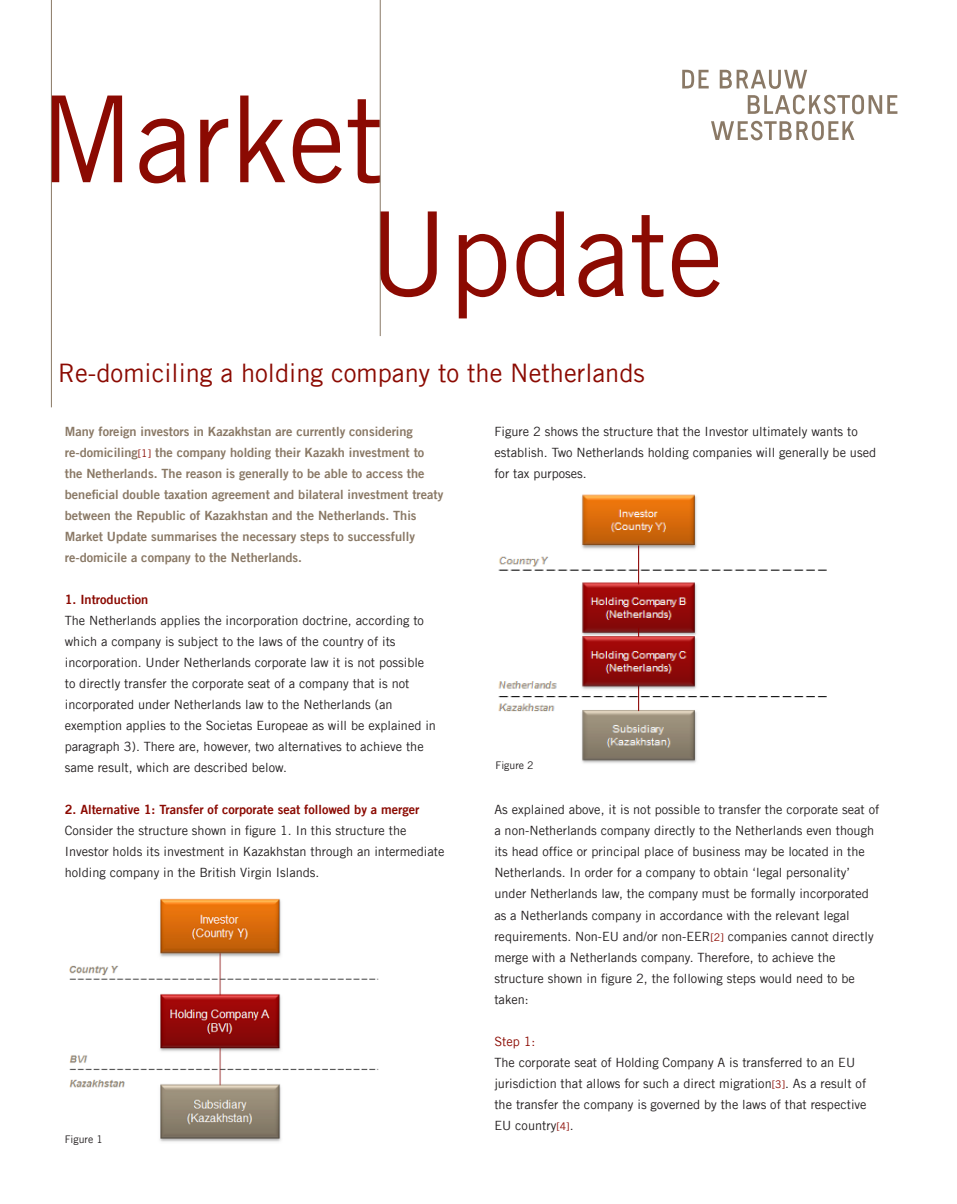
<style>
.page{position:relative;width:957px;height:1204px;background:#fff}
.page>*{position:absolute;margin:0;border:0;box-sizing:border-box;transform-origin:0 0}
.t1{font:120px "Trade Gothic LT";color:#8b0a02;scale:.96 1}
.t2{font:117px "Trade Gothic LT";color:#8b0a02;scale:.96 1}
.t3{font:25.5px "Trade Gothic LT";color:#8b0a02}
.t4{font:12.75px/21px "Trade Gothic LT";color:#231f20}
.t5{font:12.75px/21px "Trade Gothic LT Bold Two";color:#8a7966}
.t6{font:12.75px "Trade Gothic LT Bold Two";color:#8b0a02}
.t7{font:12.75px "Trade Gothic LT";color:#8b0a02}
.t8{font:10.5px "Trade Gothic LT";color:#231f20}
.s1{font-family:"Trade Gothic LT";font-size:10.5px;color:#8b0a02}
.s2{font-size:10.5px;color:#8b0a02}
</style>
<div class="page">
<svg style="left:682px;top:70px;width:26px;height:18px"></svg>
<svg style="left:720px;top:70px;width:87px;height:19px"></svg>
<svg style="left:747px;top:95px;width:150px;height:19px"></svg>
<svg style="left:711px;top:121px;width:143px;height:19px"></svg>
<hr style="left:51px;top:0;width:1px;height:407px;background:#8a7966">
<img style="left:69px;top:898px;width:310px;height:244px">
<img style="left:498px;top:494px;width:329px;height:269px">
<hr style="left:380px;top:0;width:1px;height:336px;background:#8a7966">
<p class="t1" style="left:39px;top:67px;width:361px">Market</p>
<p class="t2" style="left:368px;top:183px;width:372px">Update</p>
<p class="t3" style="left:58px;top:358px;width:588px">Re-domiciling a holding company to the Netherlands</p>
<p class="t5" style="left:65px;top:421px;width:350px">Many foreign investors in Kazakhstan are currently considering</p>
<p class="t5" style="left:65px;top:442px;width:361px">re-domiciling<span class="s1">[1]</span> the company holding their Kazakh investment to</p>
<p class="t5" style="left:65px;top:463px;width:361px">the Netherlands. The reason is generally to be able to access the</p>
<p class="t5" style="left:65px;top:484px;width:380px">beneficial double taxation agreement and bilateral investment treaty between the Republic of Kazakhstan and the Netherlands. This</p>
<p class="t5" style="left:65px;top:526px;width:352px">Market Update summarises the necessary steps to successfully</p>
<p class="t5" style="left:65px;top:547px;width:239px">re-domicile a company to the Netherlands.</p>
<p class="t6" style="left:65px;top:592px;width:85px">1. Introduction</p>
<p class="t4" style="left:65px;top:610px;width:361px">The Netherlands applies the incorporation doctrine, according to which a company is subject to the laws of the country of its</p>
<p class="t4" style="left:65px;top:652px;width:361px">incorporation. Under Netherlands corporate law it is not possible</p>
<p class="t4" style="left:65px;top:673px;width:346px">to directly transfer the corporate seat of a company that is not</p>
<p class="t4" style="left:65px;top:694px;width:329px">incorporated under Netherlands law to the Netherlands (an</p>
<p class="t4" style="left:65px;top:715px;width:373px">exemption applies to the Societas Europeae as will be explained in paragraph 3). There are, however, two alternatives to achieve the same result, which are described below.</p>
<p class="t6" style="left:65px;top:802px;width:356px">2. Alternative 1: Transfer of corporate seat followed by a merger</p>
<p class="t4" style="left:65px;top:820px;width:343px">Consider the structure shown in figure 1. In this structure the</p>
<p class="t4" style="left:65px;top:841px;width:381px">Investor holds its investment in Kazakhstan through an intermediate holding company in the British Virgin Islands.</p>
<p class="t8" style="left:65px;top:1133px;width:40px">Figure 1</p>
<p class="t4" style="left:494px;top:421px;width:383px">Figure 2 shows the structure that the Investor ultimately wants to establish. Two Netherlands holding companies will generally be used for tax purposes.</p>
<p class="t8" style="left:495px;top:758px;width:40px">Figure 2</p>
<p class="t4" style="left:494px;top:799px;width:386px">As explained above, it is not possible to transfer the corporate seat of a non-Netherlands company directly to the Netherlands even though its head office or principal place of business may be located in the Netherlands. In order for a company to obtain ‘legal personality’</p>
<p class="t4" style="left:494px;top:883px;width:381px">under Netherlands law, the company must be formally incorporated as a Netherlands company in accordance with the relevant legal requirements. Non-EU and/or non-EER<span class="s2">[2]</span> companies cannot directly merge with a Netherlands company. Therefore, to achieve the</p>
<p class="t4" style="left:494px;top:967px;width:362px">structure shown in figure 2, the following steps would need to be taken:</p>
<p class="t7" style="left:494px;top:1033px;width:43px">Step 1:</p>
<p class="t4" style="left:494px;top:1051px;width:374px">The corporate seat of Holding Company A is transferred to an EU jurisdiction that allows for such a direct migration<span class="s2">[3]</span>. As a result of the transfer the company is governed by the laws of that respective EU country<span class="s2">[4]</span>.</p>
</div>
